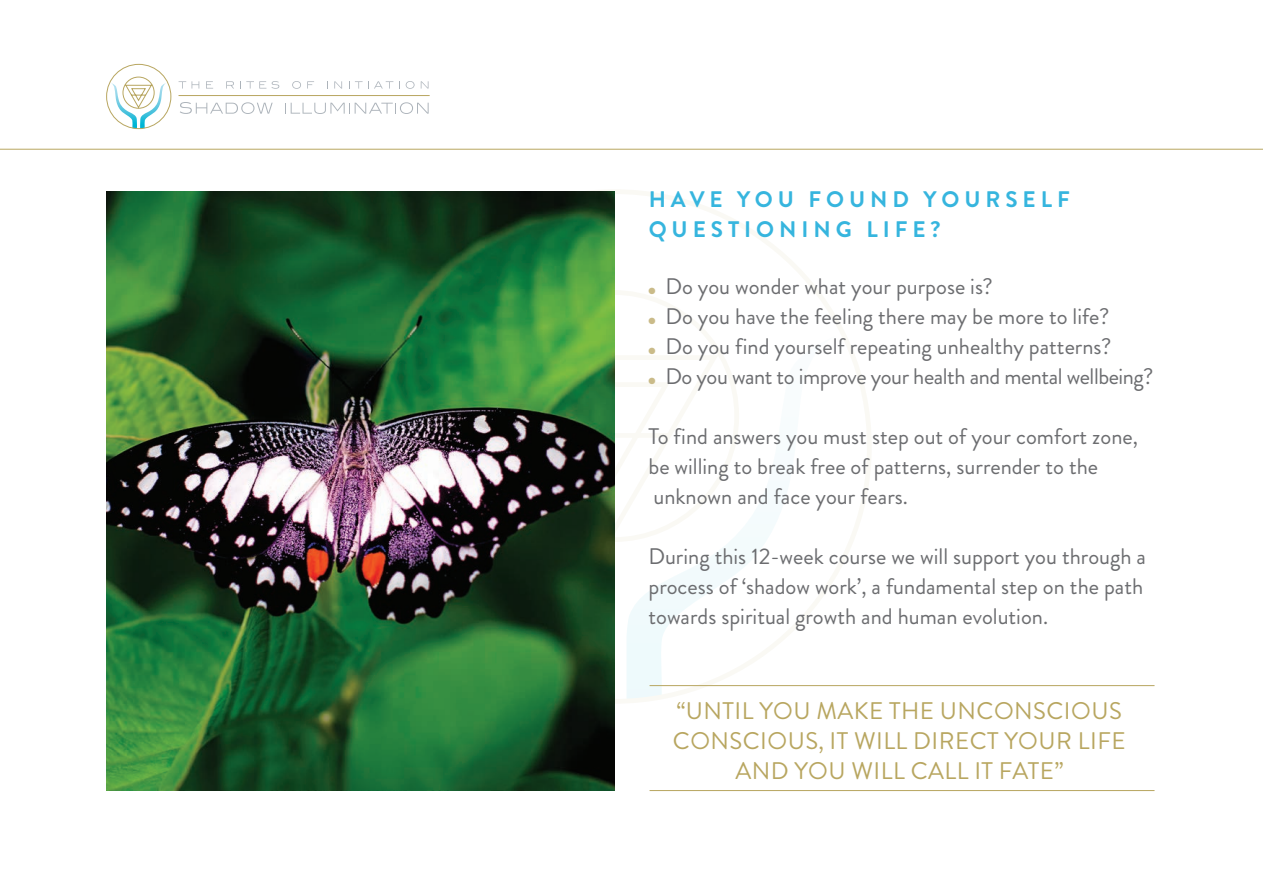
<style>
.page{position:relative;width:1263px;height:893px;background:#fff}
.page>*{position:absolute;margin:0;border:0;box-sizing:border-box;transform-origin:0 0}
.t1{font:24px/30px "Brandon Grotesque";letter-spacing:.02em;color:#b8a660;text-align:center}
.t2{font:22.5px/30px "Brandon Grotesque";color:#6c6d70}
.t3{font:700 22.5px/30px "Brandon Grotesque";letter-spacing:.22em;color:#36b5de}
.s1{color:#cabb89}
</style>
<div class="page">
<svg style="left:595px;top:190px;width:278px;height:515px"></svg>
<hr style="left:0;top:149px;width:1263px;height:1px;background:#b8a660">
<img style="left:106px;top:191px;width:508px;height:600px">
<hr style="left:179px;top:95px;width:251px;height:1px;background:#b8a660">
<svg style="left:180px;top:102px;width:93px;height:12px"></svg>
<svg style="left:285px;top:102px;width:144px;height:12px"></svg>
<svg style="left:179px;top:81px;width:7px;height:8px"></svg>
<svg style="left:192px;top:81px;width:7px;height:8px"></svg>
<svg style="left:206px;top:81px;width:7px;height:8px"></svg>
<svg style="left:226px;top:81px;width:8px;height:8px"></svg>
<svg style="left:240px;top:81px;width:39px;height:8px"></svg>
<svg style="left:292px;top:81px;width:9px;height:8px"></svg>
<svg style="left:307px;top:81px;width:7px;height:8px"></svg>
<svg style="left:334px;top:81px;width:8px;height:8px"></svg>
<svg style="left:349px;top:81px;width:44px;height:8px"></svg>
<svg style="left:406px;top:81px;width:8px;height:8px"></svg>
<svg style="left:421px;top:81px;width:7px;height:8px"></svg>
<svg style="left:106px;top:64px;width:65px;height:65px"></svg>
<hr style="left:649px;top:790px;width:505px;height:1px;background:#b8a660">
<hr style="left:649px;top:685px;width:505px;height:1px;background:#b8a660">
<p class="t3" style="left:649px;top:185px;width:423px">HAVE YOU FOUND YOURSELF<br>QUEST IONING LIFE?</p>
<p class="t2" style="left:648px;top:272px;width:346px"><span class="s1">●</span> Do you wonder what your purpose is?</p>
<p class="t2" style="left:648px;top:302px;width:462px"><span class="s1">●</span> Do you have the feeling there may be more to life?</p>
<p class="t2" style="left:648px;top:332px;width:464px"><span class="s1">●</span> Do you find yourself repeating unhealthy patterns?</p>
<p class="t2" style="left:648px;top:362px;width:506px"><span class="s1">●</span> Do you want to improve your health and mental wellbeing?</p>
<p class="t2" style="left:648px;top:422px;width:491px">To find answers you must step out of your comfort zone, be willing to break free of patterns, surrender to the unknown and face your fears.</p>
<p class="t2" style="left:648px;top:542px;width:499px">During this 12-week course we will support you through a process of ‘shadow work’, a fundamental step on the path towards spiritual growth and human evolution.</p>
<p class="t1" style="left:673px;top:696px;width:454px">“U ntil you make the unconscious conscious, it will direct your life and you will call it fate”</p>
</div>
